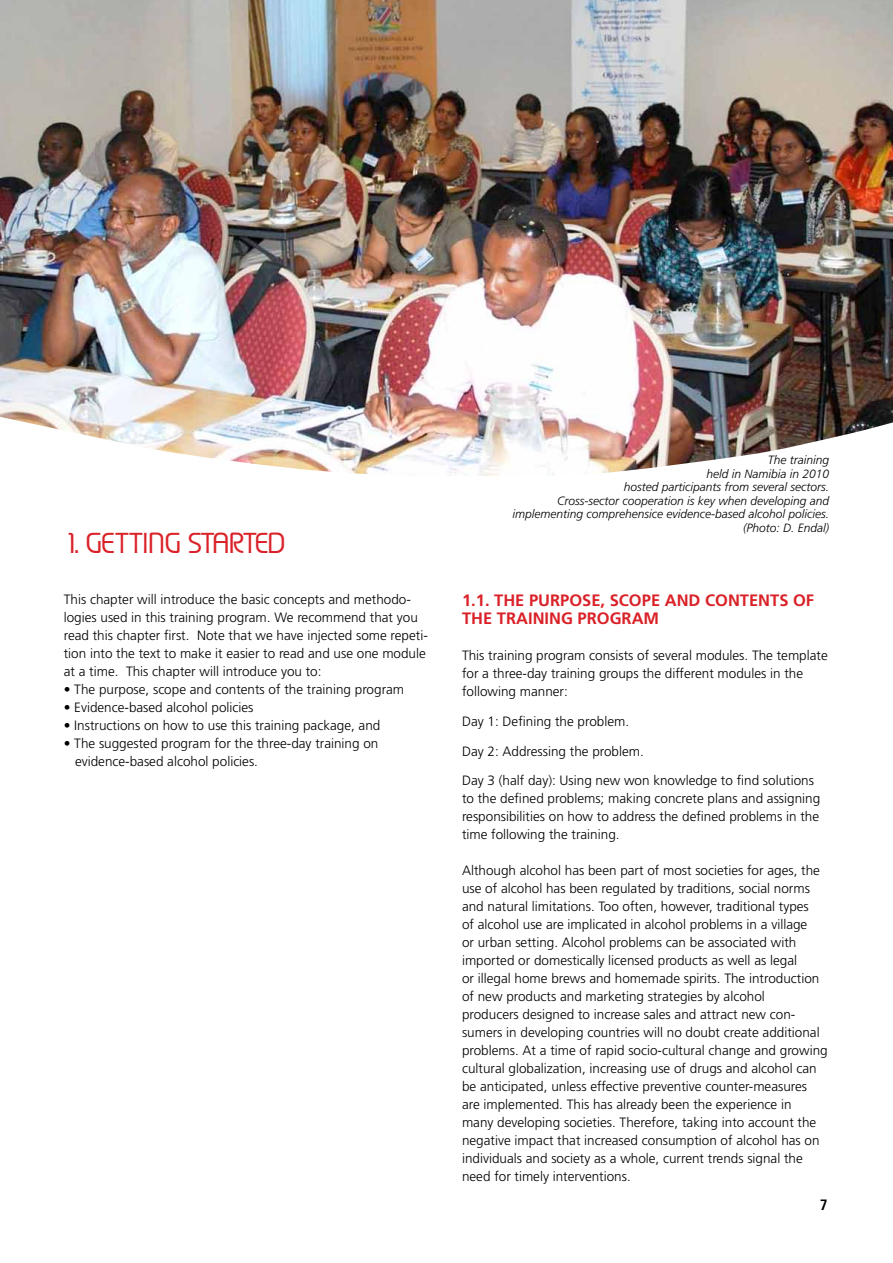
<style>
.page{position:relative;width:893px;height:1263px;background:#fff}
.page>*{position:absolute;margin:0;border:0;box-sizing:border-box;transform-origin:0 0}
.t1{font:25.5px "Prosper";letter-spacing:-.02em;color:#da2128}
.t2{font:700 16.5px/18px "Frutiger";color:#da2128}
.t3{font:700 condensed 15px "Frutiger";color:#000}
.t4{font:300 13.5px/18px "Frutiger";color:#000}
.t5{font:italic 300 12px/13.5px "Frutiger";color:#000;text-align:right}
</style>
<div class="page">
<img style="left:0;top:0;width:893px;height:417px">
<img style="left:2px;top:417px;width:891px;height:59px">
<h1 class="t1" style="left:64px;top:527px;width:222px">1. GETTING STARTED</h1>
<p class="t4" style="left:64px;top:590px;width:366px">This chapter will introduce the basic concepts and methodo&shy;logies used in this training program. We recommend that you read this chapter first. Note that we have injected some repeti&shy;tion into the text to make it easier to read and use one module at a time. This chapter will introduce you to:</p>
<p class="t4" style="left:64px;top:680px;width:342px">• The purpose, scope and contents of the training program</p>
<p class="t4" style="left:64px;top:698px;width:191px">• Evidence-based alcohol policies</p>
<p class="t4" style="left:64px;top:716px;width:318px">• Instructions on how to use this training package, and</p>
<p class="t4" style="left:75px;top:734px;width:305px;text-indent:-11px">• The suggested program for the three-day training on evidence-based alcohol policies.</p>
<p class="t5" style="left:512px;top:453px;width:318px">The training<br>held in Namibia in 2010<br>hosted participants from several sectors.<br>Cross-sector cooperation is key when developing and implementing comprehensice evidence-based alcohol policies. (Photo: D. Endal)</p>
<p class="t2" style="left:462px;top:591px;width:354px">1.1. THE PURPOSE, SCOPE AND CONTENTS OF<br>THE TRAINING PROGRAM</p>
<p class="t4" style="left:462px;top:646px;width:367px">This training program consists of several modules. The template for a three-day training groups the different modules in the following manner:</p>
<p class="t4" style="left:462px;top:712px;width:169px">Day 1: Defining the problem.</p>
<p class="t4" style="left:462px;top:737px;width:353px;line-height:28.5px">Day 2: Addressing the problem.<br>Day 3 (half day): Using new won knowledge to find solutions</p>
<p class="t4" style="left:462px;top:789px;width:360px;text-align:justify">to the defined problems; making concrete plans and assigning responsibilities on how to address the defined problems in the time following the training.</p>
<p class="t4" style="left:462px;top:861px;width:367px">Although alcohol has been part of most societies for ages, the use of alcohol has been regulated by traditions, social norms and natural limitations. Too often, however, traditional types<br>of alcohol use are implicated in alcohol problems in a village<br>or urban setting. Alcohol problems can be associated with imported or domestically licensed products as well as legal<br>or illegal home brews and homemade spirits. The introduction of new products and marketing strategies by alcohol<br>producers designed to increase sales and attract new con&shy;sumers in developing countries will no doubt create additional problems. At a time of rapid socio-cultural change and growing cultural globalization, increasing use of drugs and alcohol can be anticipated, unless effective preventive counter-measures are implemented. This has already been the experience in<br>many developing societies. Therefore, taking into account the negative impact that increased consumption of alcohol has on individuals and society as a whole, current trends signal the need for timely interventions.</p>
<p class="t3" style="left:820px;top:1196px;width:9px">7</p>
</div>
